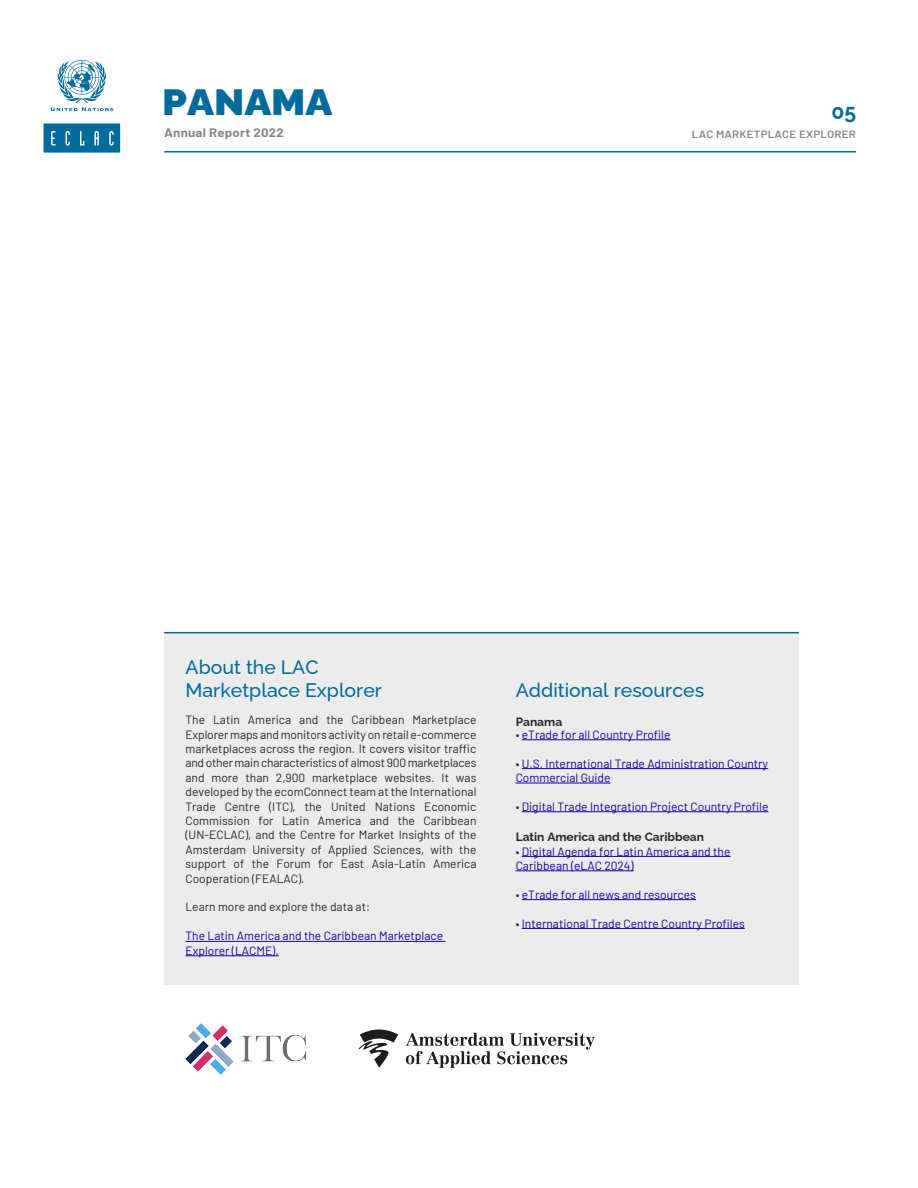
<style>
.page{position:relative;width:918px;height:1188px;background:#fff}
.page>*{position:absolute;margin:0;border:0;box-sizing:border-box;transform-origin:0 0}
.t1{font:900 36.6px "Raleway";color:#006b9c;scale:1.1 1}
.t2{font:700 21px "Raleway";color:#006b9c}
.t3{font:500 19.5px/23.4px "Raleway";color:#006b9c}
.t4{font:12px/14.4px "Barlow";color:#282828;text-align:justify}
.t5{font:12px/14.4px "Barlow";color:#1501a1}
.t6{font:700 12px "Raleway";color:#282828}
.t7{font:700 12px "Barlow";letter-spacing:.015em;color:#878787;scale:1.1 1}
.t8{font:600 10.5px "Barlow";letter-spacing:.015em;color:#878787;scale:1.1 1}
.s1{color:#282828}
</style>
<div class="page">
<hr style="left:164px;top:151px;width:692px;height:2px;background:#006b9c">
<svg style="left:51px;top:60px;width:62px;height:51px"></svg>
<div style="left:44px;top:123px;width:76px;height:30px;background:#006b9c;border:2px solid #006b9c"></div>
<svg style="left:51px;top:131px;width:4px;height:15px"></svg>
<svg style="left:66px;top:131px;width:4px;height:15px"></svg>
<svg style="left:80px;top:131px;width:4px;height:15px"></svg>
<svg style="left:94px;top:131px;width:5px;height:15px"></svg>
<svg style="left:109px;top:131px;width:5px;height:15px"></svg>
<svg style="left:406px;top:1033px;width:189px;height:35px"></svg>
<svg style="left:359px;top:1030px;width:39px;height:38px"></svg>
<img style="left:186px;top:1023px;width:119px;height:51px">
<div style="left:164px;top:633px;width:635px;height:352px;background:#ececec"></div>
<hr style="left:185px;top:941px;width:261px;height:1px;background:#1501a1">
<hr style="left:185px;top:955px;width:94px;height:1px;background:#1501a1">
<hr style="left:164px;top:632px;width:635px;height:1px;background:#006b9c">
<hr style="left:522px;top:739px;width:148px;height:1px;background:#1501a1">
<hr style="left:522px;top:768px;width:246px;height:1px;background:#1501a1">
<hr style="left:516px;top:783px;width:95px;height:1px;background:#1501a1">
<hr style="left:522px;top:811px;width:246px;height:1px;background:#1501a1">
<hr style="left:522px;top:856px;width:208px;height:1px;background:#1501a1">
<hr style="left:516px;top:871px;width:118px;height:1px;background:#1501a1">
<hr style="left:522px;top:899px;width:174px;height:1px;background:#1501a1">
<hr style="left:522px;top:928px;width:223px;height:1px;background:#1501a1">
<h1 class="t1" style="left:162px;top:74px;width:156px">PANAMA</h1>
<h2 class="t2" style="left:832px;top:95px;width:26px">05</h2>
<p class="t7" style="left:164px;top:124px;width:110px">Annual Report 2022</p>
<p class="t8" style="left:692px;top:126px;width:151px">LAC MARKETPLACE EXPLORER</p>
<h3 class="t3" style="left:185px;top:653px;width:198px">About the LAC<br>Marketplace Explorer</h3>
<p class="t4" style="left:185px;top:712px;width:293px">The Latin America and the Caribbean Marketplace Explorer maps and monitors activity on retail e-commerce marketplaces across the region. It covers visitor traffic and other main characteristics of almost 900 marketplaces and more than 2,900 marketplace websites. It was developed by the ecomConnect team at the International Trade Centre (ITC), the United Nations Economic Commission for Latin America and the Caribbean (UN-ECLAC), and the Centre for Market Insights of the Amsterdam University of Applied Sciences, with the support of the Forum for East Asia-Latin America Cooperation (FEALAC).</p>
<p class="t4" style="left:185px;top:899px;width:186px">Learn more and explore the data at:</p>
<p class="t5" style="left:185px;top:928px;width:259px">The Latin America and the Caribbean Marketplace<br>Explorer (LACME).</p>
<h3 class="t3" style="left:516px;top:677px;width:190px">Additional resources</h3>
<p class="t6" style="left:516px;top:712px;width:48px">Panama</p>
<p class="t5" style="left:516px;top:726px;width:156px"><span class="s1">•</span> eTrade for all Country Profile</p>
<p class="t5" style="left:516px;top:755px;width:254px"><span class="s1">•</span> U.S. International Trade Administration Country<br>Commercial Guide</p>
<p class="t5" style="left:516px;top:798px;width:254px"><span class="s1">•</span> Digital Trade Integration Project Country Profile</p>
<p class="t5" style="left:516px;top:843px;width:216px"><span class="s1">•</span> Digital Agenda for Latin America and the<br>Caribbean (eLAC 2024)</p>
<p class="t5" style="left:516px;top:886px;width:182px"><span class="s1">•</span> eTrade for all news and resources</p>
<p class="t5" style="left:516px;top:915px;width:231px"><span class="s1">•</span> International Trade Centre Country Profiles</p>
<p class="t6" style="left:516px;top:828px;width:190px">Latin America and the Caribbean</p>
</div>
